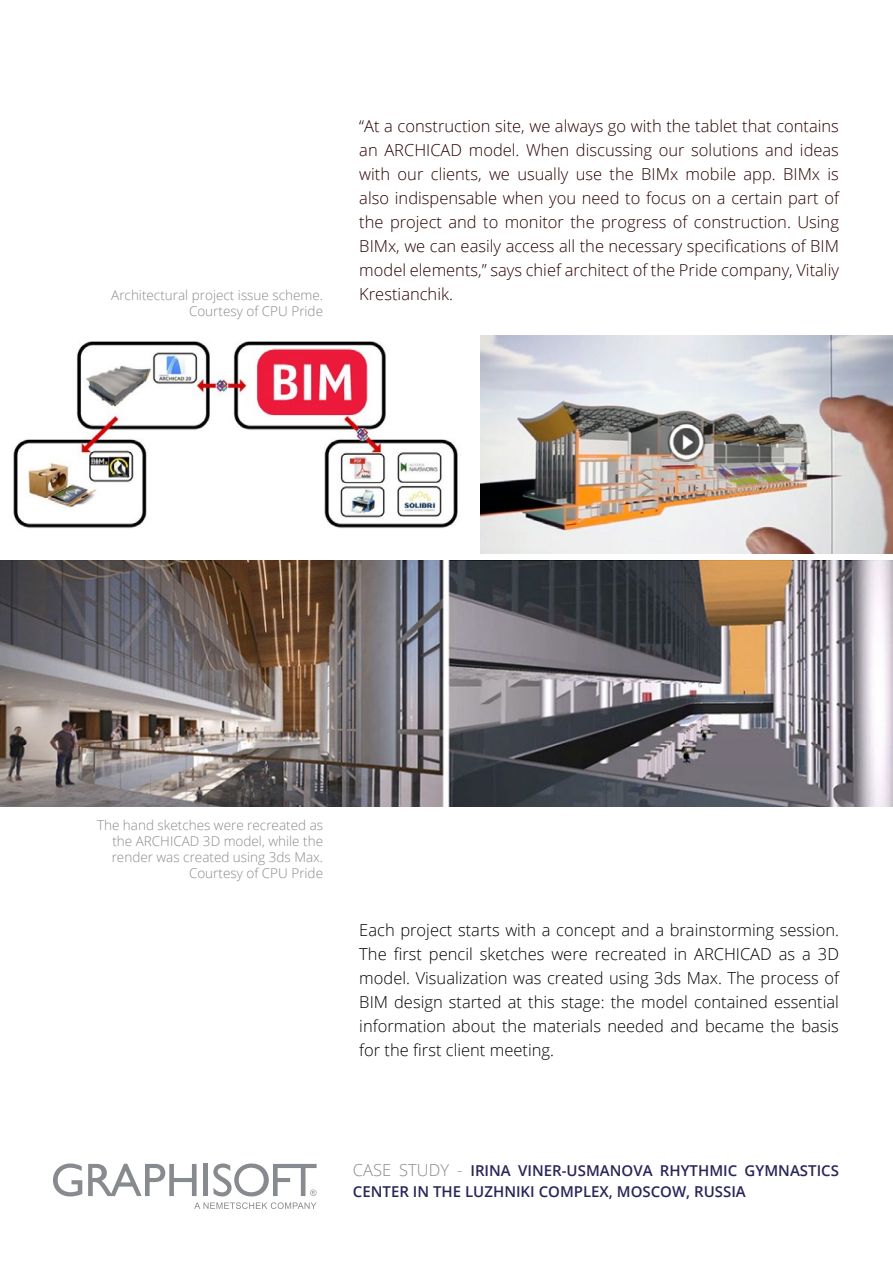
<style>
.page{position:relative;width:893px;height:1263px;background:#fff}
.page>*{position:absolute;margin:0;border:0;box-sizing:border-box;transform-origin:0 0}
.t1{font:300 16.5px/24px "Open Sans";color:#290000;text-align:justify}
.t2{font:300 16.5px/24px "Open Sans";color:#000;text-align:justify}
.t3{font:600 15px/21px "Open Sans";color:#292559}
.t4{font:300 13.5px/16.2px "Open Sans";color:#878a8e;text-align:right}
.s1{font-weight:300;font-size:16.5px;color:#878a8e}
</style>
<div class="page">
<svg style="left:53px;top:1163px;width:29px;height:33px"></svg>
<svg style="left:88px;top:1164px;width:109px;height:32px"></svg>
<div style="left:203px;top:1163px;width:5px;height:33px;background:#878a8e"></div>
<svg style="left:213px;top:1163px;width:104px;height:33px"></svg>
<svg style="left:194px;top:1202px;width:123px;height:7px"></svg>
<img style="left:13px;top:341px;width:445px;height:188px">
<img style="left:480px;top:336px;width:413px;height:217px">
<img style="left:0;top:560px;width:893px;height:246px">
<p class="t1" style="left:359px;top:113px;width:481px">“At a construction site, we always go with the tablet that contains an ARCHICAD model. When discussing our solutions and ideas with our clients, we usually use the BIMx mobile app. BIMx is also indispensable when you need to focus on a certain part of the project and to monitor the progress of construction. Using BIMx, we can easily access all the necessary specifications of BIM model elements,” says chief architect of the Pride company, Vitaliy</p>
<p class="t4" style="left:111px;top:286px;width:213px">Architectural project issue scheme.</p>
<p class="t1" style="left:359px;top:281px;width:95px">Krestianchik.</p>
<p class="t4" style="left:189px;top:303px;width:136px">Courtesy of CPU Pride</p>
<p class="t4" style="left:97px;top:816px;width:228px">The hand sketches were recreated as the ARCHICAD 3D model, while the render was created using 3ds Max.<br>Courtesy of CPU Pride</p>
<p class="t2" style="left:359px;top:917px;width:481px">Each project starts with a concept and a brainstorming session.<br>The first pencil sketches were recreated in ARCHICAD as a 3D model. Visualization was created using 3ds Max. The process of BIM design started at this stage: the model contained essential information about the materials needed and became the basis for the first client meeting.</p>
<p class="t3" style="left:353px;top:1160px;width:488px"><span class="s1">CASE STUDY -</span> IRINA VINER-USMANOVA RHYTHMIC GYMNASTICS<br>CENTER IN THE LUZHNIKI COMPLEX, MOSCOW, RUSSIA</p>
</div>
